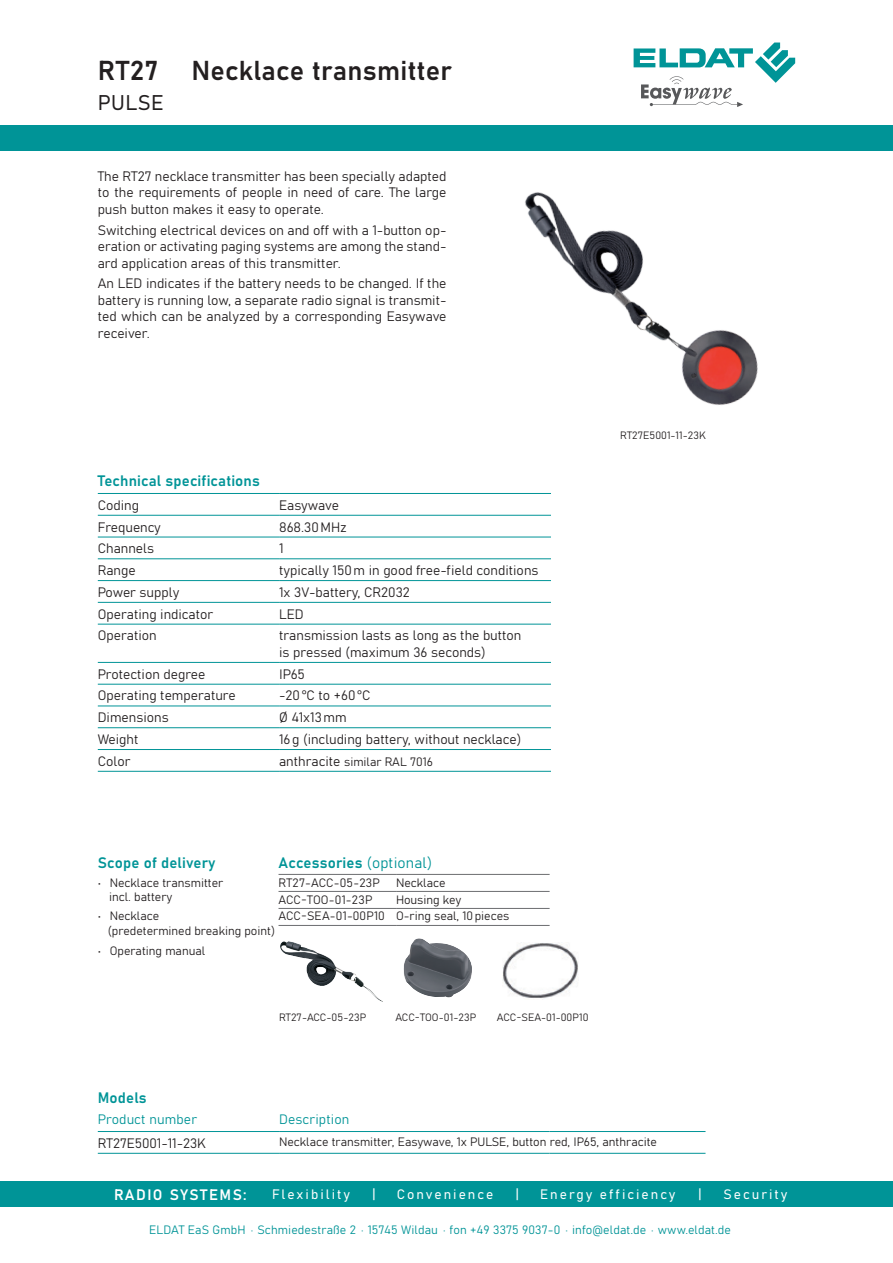
<style>
.page{position:relative;width:893px;height:1263px;background:#fff}
.page>*{position:absolute;margin:0;border:0;box-sizing:border-box;transform-origin:0 0}
.Inhalt_Sender{font:27px "Bahnschrift";letter-spacing:.01em;color:#231f20}
.Inhalt_Sender-2{font:21px "Bahnschrift";letter-spacing:.02em;color:#231f20}
.t1{font:15px "Bahnschrift";letter-spacing:.01em;color:#009497}
.t2{font:15px "Bahnschrift";letter-spacing:.1em;color:#fff}
.Fließtext{font:13.5px/16.5px "Bahnschrift";color:#231f20;text-align:justify}
.t3{font:13.5px "Bahnschrift";letter-spacing:.15em;color:#fff}
.t4{font:13.5px "Bahnschrift";letter-spacing:.01em;color:#009497}
.Fließtext-2{font:12px "Bahnschrift";color:#231f20}
.t5{font:12px "Bahnschrift";letter-spacing:.01em;color:#009497}
.Index_Zubehör{font:12px "Bahnschrift";letter-spacing:.02em;color:#231f20}
.Fließtext-3{font:12px "Bahnschrift";letter-spacing:.02em;color:#231f20}
.bildunter{font:10.5px "Bahnschrift";letter-spacing:.01em;color:#231f20}
.s1{font-size:13.5px}
</style>
<div class="page">
<div style="left:0;top:125px;width:893px;height:26px;background:#009497"></div>
<div style="left:0;top:1181px;width:893px;height:26px;background:#009497"></div>
<svg style="left:634px;top:43px;width:161px;height:64px"></svg>
<hr style="left:98px;top:493px;width:181px;height:1px;background:#009497">
<hr style="left:279px;top:493px;width:272px;height:1px;background:#009497">
<hr style="left:98px;top:515px;width:181px;height:1px;background:#009497">
<hr style="left:279px;top:515px;width:272px;height:1px;background:#009497">
<hr style="left:98px;top:537px;width:181px;height:1px;background:#009497">
<hr style="left:279px;top:537px;width:272px;height:1px;background:#009497">
<hr style="left:98px;top:558px;width:181px;height:1px;background:#009497">
<hr style="left:279px;top:558px;width:272px;height:1px;background:#009497">
<hr style="left:98px;top:580px;width:181px;height:1px;background:#009497">
<hr style="left:279px;top:580px;width:272px;height:1px;background:#009497">
<hr style="left:98px;top:602px;width:181px;height:1px;background:#009497">
<hr style="left:279px;top:602px;width:272px;height:1px;background:#009497">
<hr style="left:98px;top:624px;width:181px;height:1px;background:#009497">
<hr style="left:279px;top:624px;width:272px;height:1px;background:#009497">
<hr style="left:98px;top:662px;width:181px;height:1px;background:#009497">
<hr style="left:279px;top:662px;width:272px;height:1px;background:#009497">
<hr style="left:98px;top:684px;width:181px;height:1px;background:#009497">
<hr style="left:279px;top:684px;width:272px;height:1px;background:#009497">
<hr style="left:98px;top:706px;width:181px;height:1px;background:#009497">
<hr style="left:279px;top:706px;width:272px;height:1px;background:#009497">
<hr style="left:98px;top:727px;width:181px;height:1px;background:#009497">
<hr style="left:279px;top:727px;width:272px;height:1px;background:#009497">
<hr style="left:98px;top:749px;width:181px;height:1px;background:#009497">
<hr style="left:279px;top:749px;width:272px;height:1px;background:#009497">
<hr style="left:98px;top:771px;width:181px;height:1px;background:#009497">
<hr style="left:279px;top:771px;width:272px;height:1px;background:#009497">
<hr style="left:98px;top:1153px;width:181px;height:1px;background:#009497">
<hr style="left:279px;top:1153px;width:270px;height:1px;background:#009497">
<hr style="left:549px;top:1153px;width:156px;height:1px;background:#009497">
<hr style="left:98px;top:1131px;width:181px;height:1px;background:#009497">
<hr style="left:279px;top:1131px;width:270px;height:1px;background:#009497">
<hr style="left:549px;top:1131px;width:156px;height:1px;background:#009497">
<img style="left:525px;top:192px;width:233px;height:213px">
<img style="left:403px;top:938px;width:69px;height:60px">
<img style="left:281px;top:941px;width:101px;height:61px">
<hr style="left:279px;top:874px;width:117px;height:1px;background:#6c6d70">
<hr style="left:396px;top:874px;width:154px;height:1px;background:#6c6d70">
<hr style="left:279px;top:891px;width:117px;height:1px;background:#6c6d70">
<hr style="left:396px;top:891px;width:154px;height:1px;background:#6c6d70">
<hr style="left:279px;top:908px;width:117px;height:1px;background:#6c6d70">
<hr style="left:396px;top:908px;width:154px;height:1px;background:#6c6d70">
<hr style="left:279px;top:925px;width:117px;height:1px;background:#6c6d70">
<hr style="left:396px;top:925px;width:154px;height:1px;background:#6c6d70">
<img style="left:502px;top:943px;width:76px;height:56px">
<p class="Inhalt_Sender" style="left:98px;top:50px;width:356px">RT27 Necklace transmitter</p>
<p class="Inhalt_Sender-2" style="left:98px;top:87px;width:67px">PULSE</p>
<p class="Fließtext" style="left:98px;top:167px;width:350px">The RT27 necklace transmitter has been specially adapted to the requirements of people in need of care. The large push button makes it easy to operate.</p>
<p class="Fließtext" style="left:98px;top:221px;width:350px">Switching electrical devices on and off with a 1-button op&shy;eration or activating paging systems are among the stand&shy;ard application areas of this transmitter.</p>
<p class="Fließtext" style="left:98px;top:274px;width:350px">An LED indicates if the battery needs to be changed. If the battery is running low, a separate radio signal is transmit&shy;ted which can be analyzed by a corresponding Easywave receiver.</p>
<p class="t1" style="left:98px;top:469px;width:164px">Technical specifications</p>
<p class="Fließtext" style="left:98px;top:496px;width:43px">Coding</p>
<p class="Fließtext" style="left:279px;top:496px;width:61px">Easywave</p>
<p class="Fließtext" style="left:98px;top:518px;width:64px">Frequency</p>
<p class="Fließtext" style="left:279px;top:518px;width:69px">868.30MHz</p>
<p class="Fließtext" style="left:98px;top:539px;width:58px">Channels</p>
<p class="Fließtext" style="left:279px;top:539px;width:6px">1</p>
<p class="Fließtext" style="left:98px;top:561px;width:39px">Range</p>
<p class="Fließtext" style="left:279px;top:561px;width:261px">typically 150m in good free-field conditions</p>
<p class="Fließtext" style="left:98px;top:583px;width:83px">Power supply</p>
<p class="Fließtext" style="left:279px;top:583px;width:132px">1x 3V-battery, CR2032</p>
<p class="Fließtext" style="left:98px;top:605px;width:117px">Operating indicator</p>
<p class="Fließtext" style="left:279px;top:605px;width:26px">LED</p>
<p class="Fließtext" style="left:98px;top:626px;width:60px">Operation</p>
<p class="Fließtext" style="left:279px;top:626px;width:244px">transmission lasts as long as the button is pressed (maximum 36 seconds)</p>
<p class="Fließtext" style="left:98px;top:665px;width:109px">Protection degree</p>
<p class="Fließtext" style="left:279px;top:665px;width:27px">IP65</p>
<p class="Fließtext" style="left:98px;top:686px;width:139px">Operating temperature</p>
<p class="Fließtext" style="left:279px;top:686px;width:93px">-20°C to +60°C</p>
<p class="Fließtext" style="left:98px;top:708px;width:72px">Dimensions</p>
<p class="Fließtext" style="left:279px;top:708px;width:69px">Ø 41x13mm</p>
<p class="Fließtext" style="left:98px;top:730px;width:42px">Weight</p>
<p class="Fließtext" style="left:279px;top:730px;width:244px">16g (including battery, without necklace)</p>
<p class="Fließtext" style="left:98px;top:752px;width:34px">Color</p>
<p class="Fließtext-2" style="left:279px;top:752px;width:155px"><span class="s1">anthracite</span> similar RAL 7016</p>
<p class="bildunter" style="left:620px;top:427px;width:87px">RT27E5001-11-23K</p>
<p class="t1" style="left:98px;top:852px;width:119px">Scope of delivery</p>
<p class="t1" style="left:279px;top:852px;width:155px">Accessories (optional)</p>
<p class="Fließtext-2" style="left:98px;top:874px;width:127px">• Necklace transmitter</p>
<p class="Index_Zubehör" style="left:279px;top:874px;width:103px">RT27-ACC-05-23P</p>
<p class="Fließtext-2" style="left:396px;top:874px;width:51px">Necklace</p>
<p class="Fließtext-2" style="left:109px;top:888px;width:65px">incl. battery</p>
<p class="Fließtext-3" style="left:279px;top:891px;width:95px">ACC-TOO-01-23P</p>
<p class="Fließtext-2" style="left:396px;top:891px;width:67px">Housing key</p>
<p class="Fließtext-2" style="left:98px;top:907px;width:63px">• Necklace</p>
<p class="Fließtext-2" style="left:279px;top:907px;width:108px">ACC-SEA-01-00P10</p>
<p class="Fließtext-2" style="left:396px;top:907px;width:115px">O-ring seal, 10pieces</p>
<p class="Fließtext-2" style="left:108px;top:922px;width:169px">(predetermined breaking point)</p>
<p class="Fließtext-2" style="left:98px;top:942px;width:109px">• Operating manual</p>
<p class="bildunter" style="left:279px;top:1009px;width:89px">RT27-ACC-05-23P</p>
<p class="bildunter" style="left:395px;top:1009px;width:82px">ACC-TOO-01-23P</p>
<p class="bildunter" style="left:497px;top:1009px;width:93px">ACC-SEA-01-00P10</p>
<p class="t1" style="left:98px;top:1087px;width:50px">Models</p>
<p class="t4" style="left:98px;top:1108px;width:101px">Product number</p>
<p class="t4" style="left:279px;top:1108px;width:72px">Description</p>
<p class="Fließtext" style="left:98px;top:1134px;width:110px">RT27E5001-11-23K</p>
<p class="Fließtext-2" style="left:279px;top:1133px;width:379px">Necklace transmitter, Easywave, 1x PULSE, button red, IP65, anthracite</p>
<p class="t2" style="left:114px;top:1183px;width:134px">RADIO SYSTEMS:</p>
<p class="t3" style="left:272px;top:1184px;width:80px">Flexibility</p>
<p class="t3" style="left:372px;top:1184px;width:5px">|</p>
<p class="t3" style="left:397px;top:1184px;width:98px">Convenience</p>
<p class="t3" style="left:516px;top:1184px;width:5px">|</p>
<p class="t3" style="left:540px;top:1184px;width:137px">Energy efficiency</p>
<p class="t3" style="left:698px;top:1184px;width:5px">|</p>
<p class="t3" style="left:724px;top:1184px;width:65px">Security</p>
<p class="t5" style="left:149px;top:1221px;width:583px">ELDAT EaS GmbH · Schmiedestraße 2 · 15745 Wildau · fon +49 3375 9037-0 · info@eldat.de · www.eldat.de</p>
</div>
